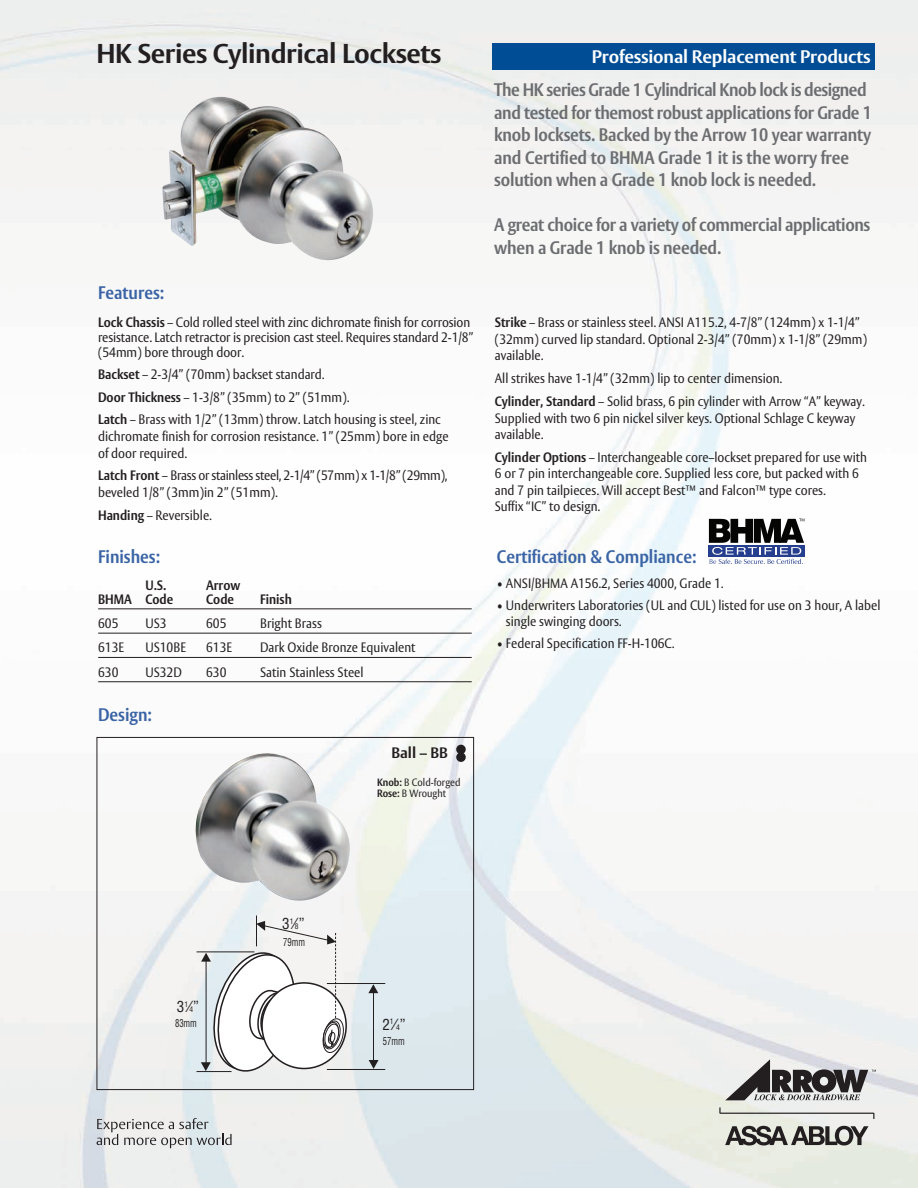
<style>
.page{position:relative;width:918px;height:1188px;background:#fff}
.page>*{position:absolute;margin:0;border:0;box-sizing:border-box;transform-origin:0 0}
.t1{font:700 27px "ASSA Vesta";letter-spacing:-.015em;color:#231f20}
.t2{font:700 18px/22.5px "ASSA Vesta";letter-spacing:-.02em;color:#6c6d70;scale:.9 1}
.t3{font:700 18px "ASSA Vesta";color:#3a64a5;scale:.9 1}
.t4{font:700 18px "ASSA Vesta";letter-spacing:-.01em;color:#fff}
.t5{font:condensed 15px "Helvetica";color:#231f20}
.t6{font:700 15px "ASSA Vesta";color:#231f20}
.t7{font:13.5px/16.5px "ASSA Vesta";color:#231f20;scale:.9 1}
.t8{font:13.5px/16.5px "ASSA Vesta";letter-spacing:-.025em;color:#231f20;scale:.9 1}
.t9{font:700 13.5px "ASSA Vesta";color:#231f20;scale:.9 1}
.t10{font:condensed 10.8px "Helvetica";color:#231f20;scale:.8 1}
.t11{font:10.5px/11.4px "ASSA Vesta";color:#231f20;scale:.9 1}
.s1{font-weight:700}
.s2{font-size:7.5px}
</style>
<div class="page">
<img style="left:0;top:0;width:918px;height:1188px">
<div style="left:493px;top:43px;width:382px;height:27px;background:#014d95"></div>
<hr style="left:98px;top:608px;width:374px;height:1px;background:#231f20">
<hr style="left:98px;top:633px;width:374px;height:1px;background:#231f20">
<hr style="left:98px;top:657px;width:374px;height:1px;background:#231f20">
<hr style="left:98px;top:681px;width:374px;height:1px;background:#231f20">
<div style="left:97px;top:737px;width:377px;height:353px;border:1px solid #231f20"></div>
<div style="left:456px;top:745px;width:10px;height:9px;background:#231f20;border-radius:50%"></div>
<div style="left:456px;top:752px;width:10px;height:10px;background:#231f20;border-radius:50%"></div>
<div style="left:709px;top:545px;width:96px;height:12px;background:#253e8e"></div>
<svg style="left:709px;top:518px;width:95px;height:46px"></svg>
<hr style="left:197px;top:952px;width:57px;height:1px;background:#231f20">
<hr style="left:327px;top:983px;width:58px;height:1px;background:#231f20">
<hr style="left:327px;top:1069px;width:58px;height:1px;background:#231f20">
<hr style="left:197px;top:1071px;width:35px;height:1px;background:#231f20">
<hr style="left:373px;top:985px;width:1px;height:78px;background:#231f20">
<hr style="left:256px;top:916px;width:1px;height:30px;background:#231f20">
<svg style="left:369px;top:1060px;width:10px;height:9px"></svg>
<svg style="left:368px;top:984px;width:10px;height:9px"></svg>
<svg style="left:201px;top:921px;width:145px;height:151px"></svg>
<img style="left:162px;top:97px;width:214px;height:166px">
<img style="left:193px;top:753px;width:160px;height:150px">
<svg style="left:97px;top:1118px;width:135px;height:30px;background:#cacccd"></svg>
<svg style="left:719px;top:1107px;width:156px;height:12px;background:#d7d7d3"></svg>
<svg style="left:725px;top:1126px;width:144px;height:20px;background:#858581"></svg>
<svg style="left:725px;top:1059px;width:151px;height:41px;background:#969596"></svg>
<h1 class="t1" style="left:96px;top:37px;width:347px">HK Series Cylindrical Locksets</h1>
<h2 class="t4" style="left:592px;top:46px;width:280px">Professional Replacement Products</h2>
<h2 class="t3" style="left:98px;top:282px;width:75px">Features:</h2>
<p class="t7" style="left:98px;top:315px;width:418px;line-height:15px"><span class="s1">Lock Chassis</span> – Cold rolled steel with zinc dichromate finish for corrosion resistance. Latch retractor is precision cast steel. Requires standard 2-1/8” (54mm) bore through door.</p>
<p class="t7" style="left:98px;top:363px;width:383px;line-height:23px"><span class="s1">Backset</span> – 2-3/4” (70mm) backset standard.<br><span class="s1">Door Thickness</span> – 1-3/8” (35mm) to 2” (51mm).<br><span class="s1">Latch</span> – Brass with 1/2” (13mm) throw. Latch housing is steel, zinc</p>
<p class="t7" style="left:98px;top:429px;width:391px">dichromate finish for corrosion resistance. 1” (25mm) bore in edge of door required.</p>
<p class="t8" style="left:98px;top:468px;width:390px"><span class="s1">Latch Front</span> – Brass or stainless steel, 2-1/4” (57mm) x 1-1/8” (29mm), beveled 1/8” (3mm)in 2” (51mm).</p>
<p class="t7" style="left:98px;top:508px;width:128px"><span class="s1">Handing</span> – Reversible.</p>
<h2 class="t3" style="left:98px;top:546px;width:70px">Finishes:</h2>
<p class="t9" style="left:145px;top:577px;width:25px">U.S.</p>
<p class="t9" style="left:206px;top:577px;width:39px">Arrow</p>
<p class="t9" style="left:98px;top:591px;width:85px">BHMA Code</p>
<p class="t9" style="left:206px;top:591px;width:32px">Code</p>
<p class="t9" style="left:260px;top:591px;width:37px">Finish</p>
<p class="t7" style="left:98px;top:616px;width:24px">605</p>
<p class="t7" style="left:145px;top:616px;width:25px">US3</p>
<p class="t7" style="left:206px;top:616px;width:24px">605</p>
<p class="t7" style="left:260px;top:616px;width:70px">Bright Brass</p>
<p class="t7" style="left:98px;top:640px;width:30px">613E</p>
<p class="t7" style="left:145px;top:640px;width:47px">US10BE</p>
<p class="t7" style="left:206px;top:640px;width:30px">613E</p>
<p class="t7" style="left:260px;top:640px;width:174px">Dark Oxide Bronze Equivalent</p>
<p class="t7" style="left:98px;top:664px;width:24px">630</p>
<p class="t7" style="left:145px;top:664px;width:42px">US32D</p>
<p class="t7" style="left:206px;top:664px;width:24px">630</p>
<p class="t7" style="left:260px;top:664px;width:116px">Satin Stainless Steel</p>
<h2 class="t3" style="left:98px;top:704px;width:61px">Design:</h2>
<p class="t6" style="left:391px;top:744px;width:58px">Ball – BB</p>
<p class="t11" style="left:377px;top:777px;width:94px"><span class="s1">Knob:</span> B Cold-forged<br><span class="s1">Rose:</span> B Wrought</p>
<p class="t2" style="left:494px;top:80px;width:421px">The HK series Grade 1 Cylindrical Knob lock is designed and tested for themost robust applications for Grade 1 knob locksets. Backed by the Arrow 10 year warranty and Certified to BHMA Grade 1 it is the worry free solution when a Grade 1 knob lock is needed.</p>
<h2 class="t2" style="left:494px;top:215px;width:419px">A great choice for a variety of commercial applications when a Grade 1 knob is needed.</h2>
<p class="t7" style="left:495px;top:315px;width:415px"><span class="s1">Strike</span> – Brass or stainless steel. ANSI A115.2, 4-7/8” (124mm) x 1-1/4” (32mm) curved lip standard. Optional 2-3/4” (70mm) x 1-1/8” (29mm) available.</p>
<p class="t7" style="left:495px;top:367px;width:412px;line-height:23px">All strikes have 1-1/4” (32mm) lip to center dimension.<br><span class="s1">Cylinder, Standard</span> – Solid brass, 6 pin cylinder with Arrow “A” keyway.</p>
<p class="t7" style="left:495px;top:410px;width:402px">Supplied with two 6 pin nickel silver keys. Optional Schlage C keyway available.</p>
<p class="t7" style="left:495px;top:450px;width:415px"><span class="s1">Cylinder Options</span> – Interchangeable core–lockset prepared for use with 6 or 7 pin interchangeable core. Supplied less core, but packed with 6 and 7 pin tailpieces. Will accept Best™ and Falcon™ type cores.<br>Suffix “IC” to design.</p>
<h2 class="t3" style="left:497px;top:546px;width:223px">Certification &amp; Compliance:</h2>
<p class="t7" style="left:497px;top:576px;width:253px">• ANSI/BHMA A156.2, Series 4000, Grade 1.</p>
<p class="t7" style="left:506px;top:597px;width:418px;text-indent:-9px">• Underwriters Laboratories (UL and CUL) listed for use on 3 hour, A label single swinging doors.</p>
<p class="t7" style="left:497px;top:636px;width:199px">• Federal Specification FF-H-106C.</p>
<p class="t5" style="left:177px;top:997px;width:24px">3<sup>1</sup>⁄<span class="s2">4</span>”</p>
<p class="t10" style="left:175px;top:1016px;width:29px">83mm</p>
<p class="t5" style="left:282px;top:914px;width:24px">3<sup>1</sup>⁄<span class="s2">8</span>”</p>
<p class="t10" style="left:283px;top:935px;width:29px">79mm</p>
<p class="t5" style="left:382px;top:1015px;width:25px">2<sup>1</sup>⁄<span class="s2">4</span>”</p>
<p class="t10" style="left:383px;top:1034px;width:29px">57mm</p>
</div>
